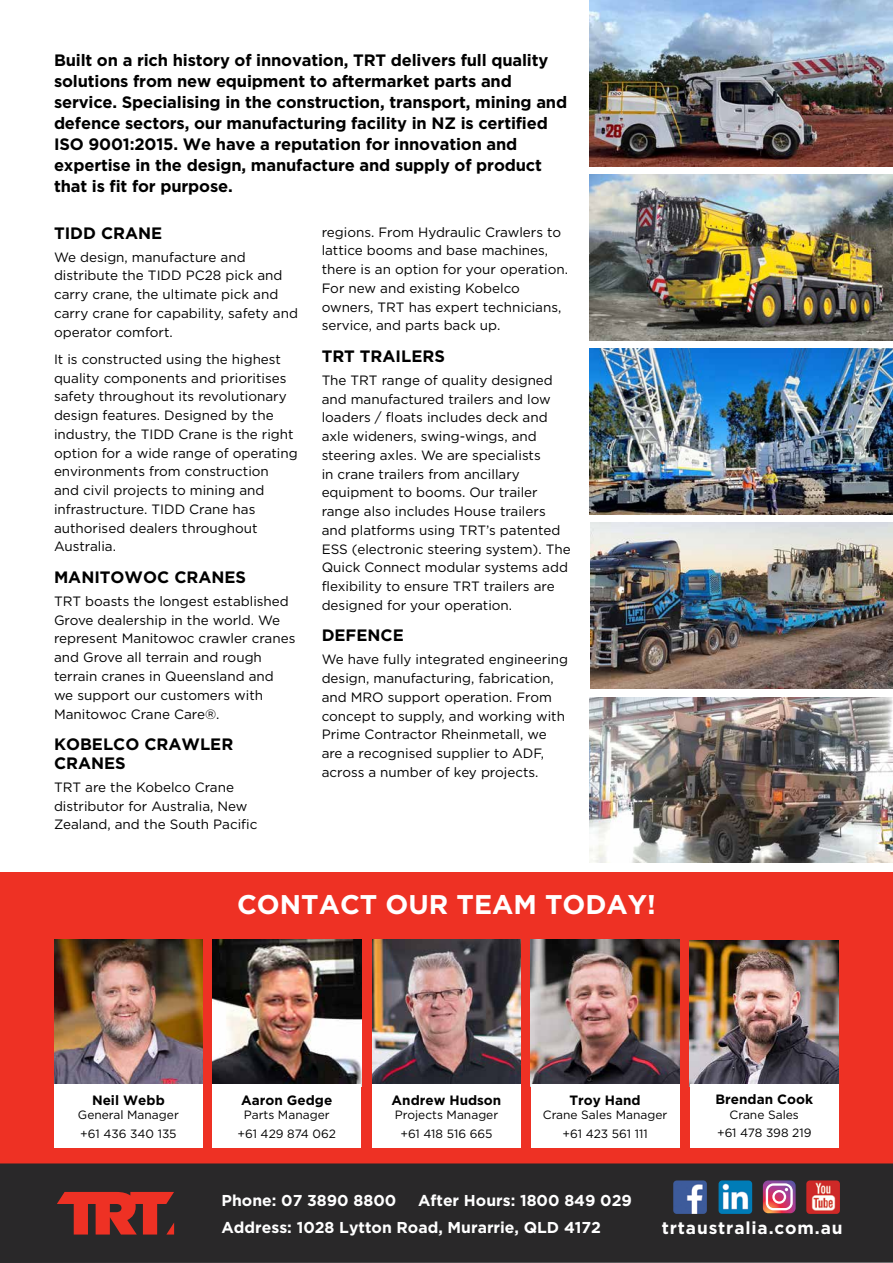
<style>
.page{position:relative;width:893px;height:1263px;background:#fff}
.page>*{position:absolute;margin:0;border:0;box-sizing:border-box;transform-origin:0 0}
.t1{font:700 27px "Gotham";color:#fff}
.t2{font:700 17.25px "Gotham";letter-spacing:.05em;color:#fff}
.t3{font:700 16.5px/21px "Gotham";letter-spacing:-.01em;color:#000}
.t4{font:700 15.75px "Gotham";color:#fff}
.t5{font:13.5px/18.8px "Gotham";color:#000}
.t6{font:700 13.5px "Gotham";color:#000}
.t7{font:12px/18.6px "Gotham";color:#000;text-align:center}
</style>
<div class="page">
<div style="left:0;top:872px;width:893px;height:291px;background:#ee3124"></div>
<img style="left:372px;top:940px;width:149px;height:144px">
<div style="left:372px;top:1084px;width:149px;height:64px;background:#fff"></div>
<img style="left:690px;top:940px;width:149px;height:144px">
<div style="left:690px;top:1084px;width:149px;height:64px;background:#fff"></div>
<img style="left:531px;top:940px;width:148px;height:144px">
<div style="left:531px;top:1084px;width:148px;height:64px;background:#fff"></div>
<div style="left:0;top:1163px;width:893px;height:100px;background:#292829"></div>
<img style="left:719px;top:1180px;width:33px;height:34px">
<img style="left:806px;top:1180px;width:34px;height:34px">
<img style="left:673px;top:1180px;width:34px;height:34px">
<img style="left:589px;top:349px;width:304px;height:166px">
<img style="left:589px;top:697px;width:304px;height:166px">
<img style="left:589px;top:175px;width:304px;height:166px">
<img style="left:590px;top:523px;width:303px;height:166px">
<img style="left:212px;top:940px;width:149px;height:144px">
<div style="left:212px;top:1084px;width:149px;height:64px;background:#fff"></div>
<img style="left:54px;top:940px;width:149px;height:144px">
<div style="left:54px;top:1084px;width:149px;height:64px;background:#fff"></div>
<img style="left:589px;top:1px;width:304px;height:165px">
<svg style="left:57px;top:1192px;width:117px;height:42px"></svg>
<svg style="left:763px;top:1180px;width:33px;height:33px"></svg>
<p class="t3" style="left:54px;top:49px;width:515px">Built on a rich history of innovation, TRT delivers full quality solutions from new equipment to aftermarket parts and service. Specialising in the construction, transport, mining and defence sectors, our manufacturing facility in NZ is certified ISO 9001:2015. We have a reputation for innovation and expertise in the design, manufacture and supply of product that is fit for purpose.</p>
<p class="t3" style="left:54px;top:222px;width:110px">TIDD CRANE</p>
<p class="t5" style="left:54px;top:247px;width:246px">We design, manufacture and distribute the TIDD PC28 pick and carry crane, the ultimate pick and carry crane for capability, safety and operator comfort.</p>
<p class="t5" style="left:54px;top:350px;width:245px">It is constructed using the highest quality components and prioritises safety throughout its revolutionary design features. Designed by the industry, the TIDD Crane is the right option for a wide range of operating environments from construction<br>and civil projects to mining and infrastructure. TIDD Crane has authorised dealers throughout<br>Australia.</p>
<p class="t3" style="left:54px;top:566px;width:194px">MANITOWOC CRANES</p>
<p class="t5" style="left:54px;top:592px;width:243px">TRT boasts the longest established<br>Grove dealership in the world. We represent Manitowoc crawler cranes and Grove all terrain and rough terrain cranes in Queensland and we support our customers with<br>Manitowoc Crane Care®.</p>
<p class="t3" style="left:54px;top:734px;width:181px;line-height:18.8px">KOBELCO CRAWLER<br>CRANES</p>
<p class="t5" style="left:54px;top:777px;width:205px">TRT are the Kobelco Crane distributor for Australia, New<br>Zealand, and the South Pacific</p>
<p class="t5" style="left:322px;top:222px;width:248px">regions. From Hydraulic Crawlers to lattice booms and base machines, there is an option for your operation.<br>For new and existing Kobelco owners, TRT has expert technicians, service, and parts back up.</p>
<p class="t3" style="left:322px;top:345px;width:125px">TRT TRAILERS</p>
<p class="t5" style="left:322px;top:370px;width:251px">The TRT range of quality designed and manufactured trailers and low loaders / floats includes deck and axle wideners, swing-wings, and steering axles. We are specialists<br>in crane trailers from ancillary equipment to booms. Our trailer range also includes House trailers and platforms using TRT’s patented ESS (electronic steering system). The Quick Connect modular systems add flexibility to ensure TRT trailers are designed for your operation.</p>
<p class="t3" style="left:322px;top:625px;width:84px">DEFENCE</p>
<p class="t5" style="left:322px;top:650px;width:248px">We have fully integrated engineering design, manufacturing, fabrication, and MRO support operation. From concept to supply, and working with Prime Contractor Rheinmetall, we are a recognised supplier to ADF, across a number of key projects.</p>
<h1 class="t1" style="left:237px;top:888px;width:420px">CONTACT OUR TEAM TODAY!</h1>
<p class="t6" style="left:92px;top:1092px;width:74px">Neil Webb</p>
<p class="t7" style="left:78px;top:1105px;width:102px;text-align:left">General Manager +61 436 340 135</p>
<p class="t6" style="left:241px;top:1092px;width:93px">Aaron Gedge</p>
<p class="t7" style="left:237px;top:1105px;width:100px">Parts Manager +61 429 874 062</p>
<p class="t6" style="left:392px;top:1092px;width:111px">Andrew Hudson</p>
<p class="t7" style="left:395px;top:1105px;width:105px">Projects Manager +61 418 516 665</p>
<p class="t6" style="left:569px;top:1092px;width:73px">Troy Hand</p>
<p class="t7" style="left:543px;top:1105px;width:126px">Crane Sales Manager +61 423 561 111</p>
<p class="t4" style="left:222px;top:1191px;width:176px">Phone: 07 3890 8800</p>
<p class="t4" style="left:418px;top:1191px;width:216px">After Hours: 1800 849 029</p>
<p class="t6" style="left:715px;top:1092px;width:99px">Brendan Cook</p>
<p class="t7" style="left:717px;top:1105px;width:96px">Crane Sales<br>+61 478 398 219</p>
<p class="t4" style="left:222px;top:1219px;width:381px">Address: 1028 Lytton Road, Murarrie, QLD 4172</p>
<p class="t2" style="left:662px;top:1218px;width:182px">trtaustralia.com.au</p>
</div>
